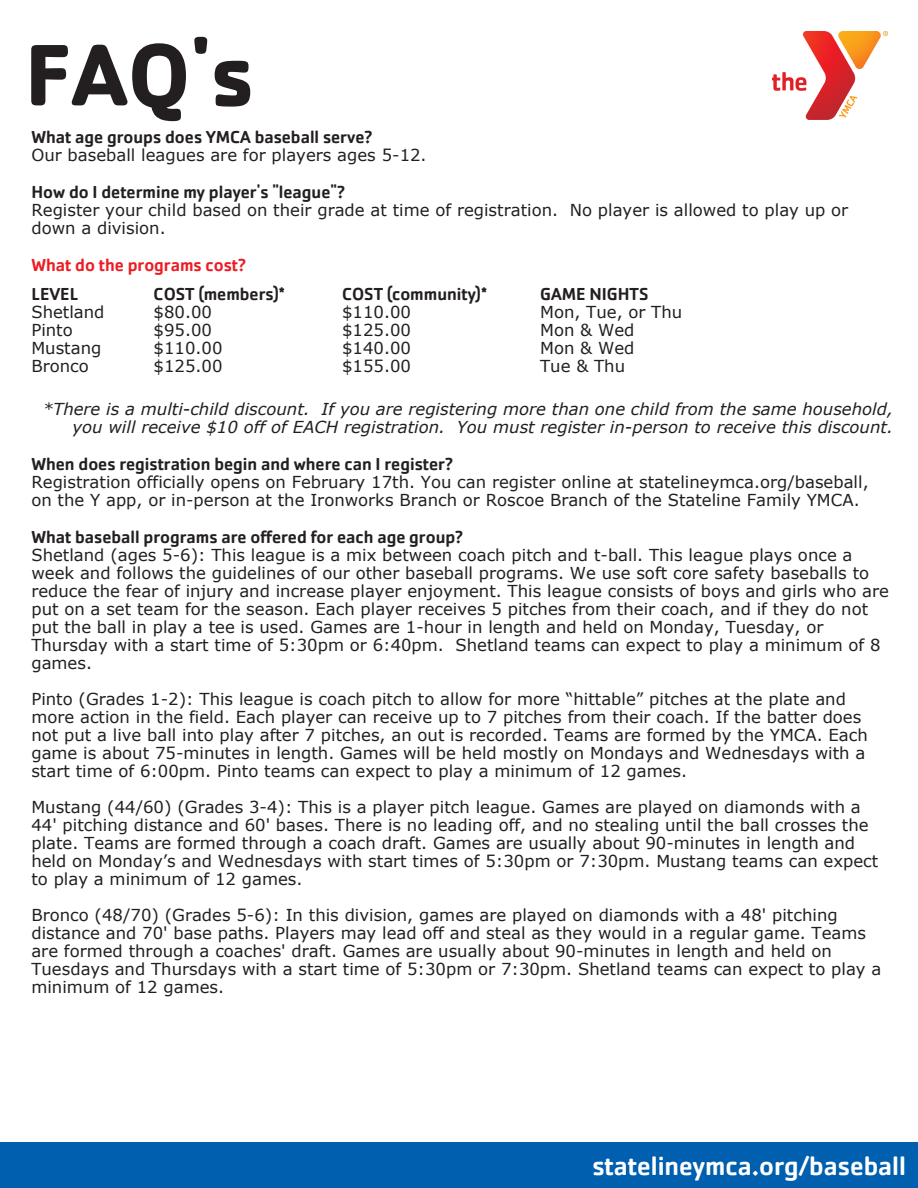
<style>
.page{position:relative;width:918px;height:1188px;background:#fff}
.page>*{position:absolute;margin:0;border:0;box-sizing:border-box;transform-origin:0 0}
.t1{font:700 90.45px "Cachet Pro";color:#231f20}
.t2{font:500 27px "Cachet Pro";color:#fff}
.t3{font:500 18px "Cachet Pro";color:#231f20}
.t4{font:500 18px "Cachet Pro";color:#ed1c24}
.t5{font:16.5px/18px "Verdana";color:#231f20}
.t6{font:italic 16.5px/18px "Verdana";color:#231f20;text-align:right}
</style>
<div class="page">
<div style="left:0;top:1142px;width:918px;height:46px;background:#0060af"></div>
<img style="left:772px;top:32px;width:115px;height:87px">
<h1 class="t1" style="left:25px;top:18px;width:231px">FAQ's</h1>
<p class="t3" style="left:31px;top:125px;width:342px">What age groups does YMCA baseball serve?</p>
<p class="t5" style="left:31px;top:145px;width:397px">Our baseball leagues are for players ages 5-12.</p>
<p class="t3" style="left:31px;top:180px;width:315px">How do I determine my player's "league"?</p>
<p class="t5" style="left:31px;top:200px;width:818px">Register your child based on their grade at time of registration. No player is allowed to play up or down a division.</p>
<p class="t4" style="left:31px;top:253px;width:216px">What do the programs cost?</p>
<p class="t3" style="left:31px;top:283px;width:48px">LEVEL</p>
<p class="t5" style="left:31px;top:303px;width:75px">Shetland<br>Pinto<br>Mustang<br>Bronco</p>
<p class="t3" style="left:154px;top:283px;width:133px">COST (members)*</p>
<p class="t5" style="left:154px;top:303px;width:70px">$80.00 $95.00 $110.00 $125.00</p>
<p class="t3" style="left:342px;top:283px;width:147px">COST (community)*</p>
<p class="t5" style="left:342px;top:303px;width:70px;text-align:justify">$110.00 $125.00 $140.00 $155.00</p>
<p class="t3" style="left:540px;top:283px;width:110px">GAME NIGHTS</p>
<p class="t5" style="left:540px;top:303px;width:144px">Mon, Tue, or Thu<br>Mon &amp; Wed<br>Mon &amp; Wed<br>Tue &amp; Thu</p>
<p class="t6" style="left:43px;top:399px;width:852px">*There is a multi-child discount. If you are registering more than one child from the same household, you will receive $10 off of EACH registration. You must register in-person to receive this discount.</p>
<p class="t3" style="left:31px;top:452px;width:423px">When does registration begin and where can I register?</p>
<p class="t5" style="left:31px;top:472px;width:839px">Registration officially opens on February 17th. You can register online at statelineymca.org/baseball, on the Y app, or in-person at the Ironworks Branch or Roscoe Branch of the Stateline Family YMCA.</p>
<p class="t3" style="left:31px;top:526px;width:433px">What baseball programs are offered for each age group?</p>
<p class="t5" style="left:31px;top:545px;width:859px">Shetland (ages 5-6): This league is a mix between coach pitch and t-ball. This league plays once a week and follows the guidelines of our other baseball programs. We use soft core safety baseballs to reduce the fear of injury and increase player enjoyment. This league consists of boys and girls who are put on a set team for the season. Each player receives 5 pitches from their coach, and if they do not put the ball in play a tee is used. Games are 1-hour in length and held on Monday, Tuesday, or Thursday with a start time of 5:30pm or 6:40pm. Shetland teams can expect to play a minimum of 8 games.</p>
<p class="t5" style="left:31px;top:689px;width:838px">Pinto (Grades 1-2): This league is coach pitch to allow for more “hittable” pitches at the plate and more action in the field. Each player can receive up to 7 pitches from their coach. If the batter does not put a live ball into play after 7 pitches, an out is recorded. Teams are formed by the YMCA. Each game is about 75-minutes in length. Games will be held mostly on Mondays and Wednesdays with a start time of 6:00pm. Pinto teams can expect to play a minimum of 12 games.</p>
<p class="t5" style="left:31px;top:797px;width:848px">Mustang (44/60) (Grades 3-4): This is a player pitch league. Games are played on diamonds with a 44' pitching distance and 60' bases. There is no leading off, and no stealing until the ball crosses the plate. Teams are formed through a coach draft. Games are usually about 90-minutes in length and held on Monday’s and Wednesdays with start times of 5:30pm or 7:30pm. Mustang teams can expect to play a minimum of 12 games.</p>
<p class="t5" style="left:31px;top:905px;width:852px">Bronco (48/70) (Grades 5-6): In this division, games are played on diamonds with a 48' pitching distance and 70' base paths. Players may lead off and steal as they would in a regular game. Teams are formed through a coaches' draft. Games are usually about 90-minutes in length and held on Tuesdays and Thursdays with a start time of 5:30pm or 7:30pm. Shetland teams can expect to play a minimum of 12 games.</p>
<p class="t2" style="left:592px;top:1149px;width:315px">statelineymca.org/baseball</p>
</div>
